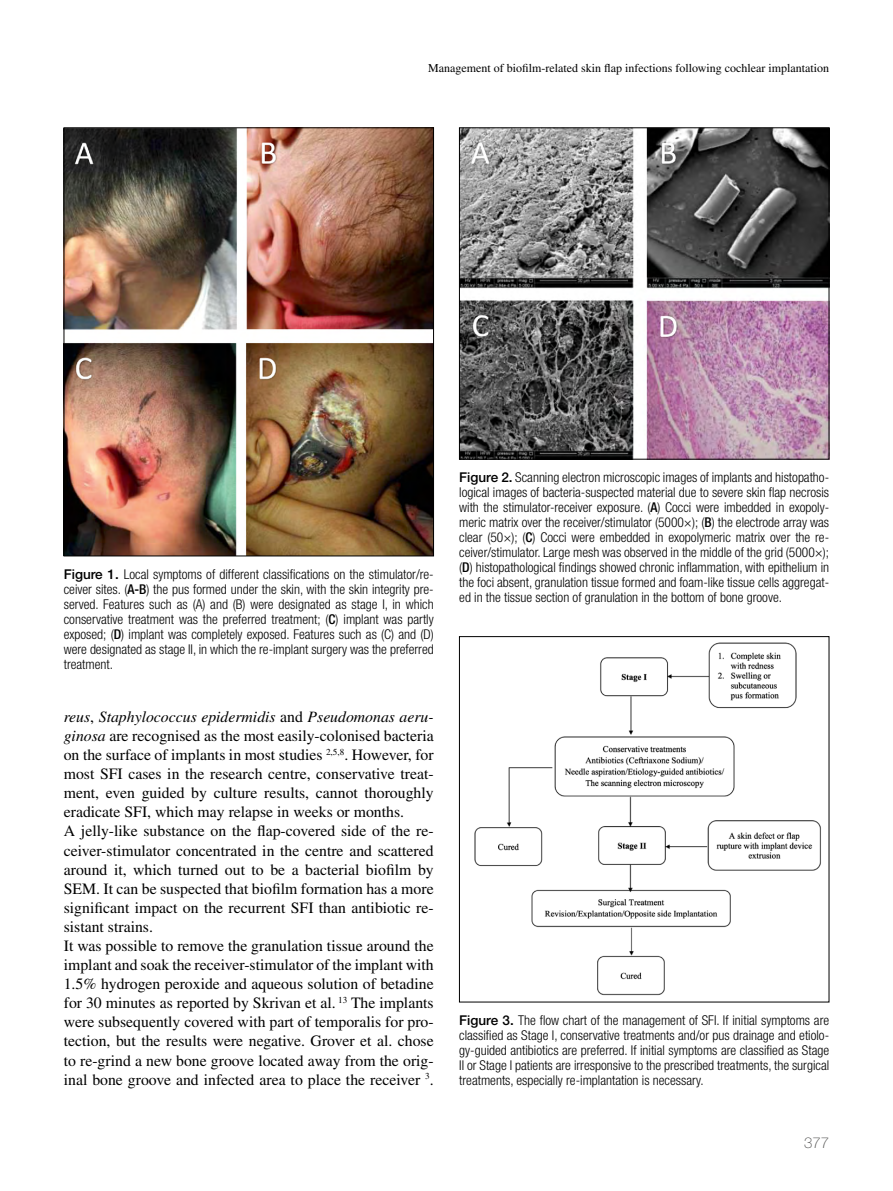
<style>
.page{position:relative;width:893px;height:1191px;background:#fff}
.page>*{position:absolute;margin:0;border:0;box-sizing:border-box;transform-origin:0 0}
.t1{font:15.75px/19px "Times LT Std";color:#000}
.t2{font:100 15px "Helvetica Neue LT Std";color:#484847}
.t3{font:300 condensed 13.5px/15px "Helvetica Neue LT Std";color:#000;text-align:justify}
.t4{font:12px "Times LT Std";color:#000}
.s1{font-weight:500;font-stretch:normal}
.s2{font-weight:500}
.s3{font-style:italic}
</style>
<div class="page">
<img style="left:66px;top:130px;width:366px;height:424px">
<div style="left:64px;top:128px;width:370px;height:428px;border:1px solid #000"></div>
<img style="left:461px;top:130px;width:366px;height:327px">
<div style="left:459px;top:128px;width:370px;height:331px;border:1px solid #000"></div>
<img style="left:474px;top:642px;width:347px;height:354px">
<div style="left:459px;top:636px;width:370px;height:366px;border:1px solid #000"></div>
<p class="t4" style="left:428px;top:61px;width:402px">Management of biofilm-related skin flap infections following cochlear implantation</p>
<p class="t3" style="left:64px;top:566px;width:371px"><span class="s1">Figure 1.</span> Local symptoms of different classifications on the stimulator/re&shy;ceiver sites. (<span class="s2">A-B</span>) the pus formed under the skin, with the skin integrity pre&shy;served. Features such as (A) and (B) were designated as stage I, in which conservative treatment was the preferred treatment; (<span class="s2">C</span>) implant was partly exposed; (<span class="s2">D</span>) implant was completely exposed. Features such as (C) and (D) were designated as stage II, in which the re-implant surgery was the preferred treatment.</p>
<p class="t1" style="left:64px;top:707px;width:371px"><span class="s3">reus</span>, <span class="s3">Staphylococcus epidermidis</span> and <span class="s3">Pseudomonas aeru&shy;ginosa</span> are recognised as the most easily-colonised bacteria on the surface of implants in most studies <sup>2,5,8</sup>. However, for most SFI cases in the research centre, conservative treat&shy;ment, even guided by culture results, cannot thoroughly eradicate SFI, which may relapse in weeks or months.<br>A jelly-like substance on the flap-covered side of the re&shy;ceiver-stimulator concentrated in the centre and scattered around it, which turned out to be a bacterial biofilm by SEM. It can be suspected that biofilm formation has a more significant impact on the recurrent SFI than antibiotic re&shy;sistant strains.<br>It was possible to remove the granulation tissue around the implant and soak the receiver-stimulator of the implant with 1.5% hydrogen peroxide and aqueous solution of betadine for 30 minutes as reported by Skrivan et al. <sup>13</sup> The implants were subsequently covered with part of temporalis for pro&shy;tection, but the results were negative. Grover et al. chose to re-grind a new bone groove located away from the orig&shy;inal bone groove and infected area to place the receiver <sup>3</sup>.</p>
<p class="t3" style="left:459px;top:469px;width:371px"><span class="s1">Figure 2.</span> Scanning electron microscopic images of implants and histopatho&shy;logical images of bacteria-suspected material due to severe skin flap necrosis with the stimulator-receiver exposure. (<span class="s2">A</span>) Cocci were imbedded in exopoly&shy;meric matrix over the receiver/stimulator (5000×); (<span class="s2">B</span>) the electrode array was clear (50×); (<span class="s2">C</span>) Cocci were embedded in exopolymeric matrix over the re&shy;ceiver/stimulator. Large mesh was observed in the middle of the grid (5000×); (<span class="s2">D</span>) histopathological findings showed chronic inflammation, with epithelium in the foci absent, granulation tissue formed and foam-like tissue cells aggregat&shy;ed in the tissue section of granulation in the bottom of bone groove.</p>
<p class="t3" style="left:459px;top:1012px;width:371px"><span class="s1">Figure 3.</span> The flow chart of the management of SFI. If initial symptoms are classified as Stage I, conservative treatments and/or pus drainage and etiolo&shy;gy-guided antibiotics are preferred. If initial symptoms are classified as Stage II or Stage I patients are irresponsive to the prescribed treatments, the surgical treatments, especially re-implantation is necessary.</p>
<p class="t2" style="left:804px;top:1134px;width:27px">377</p>
</div>
